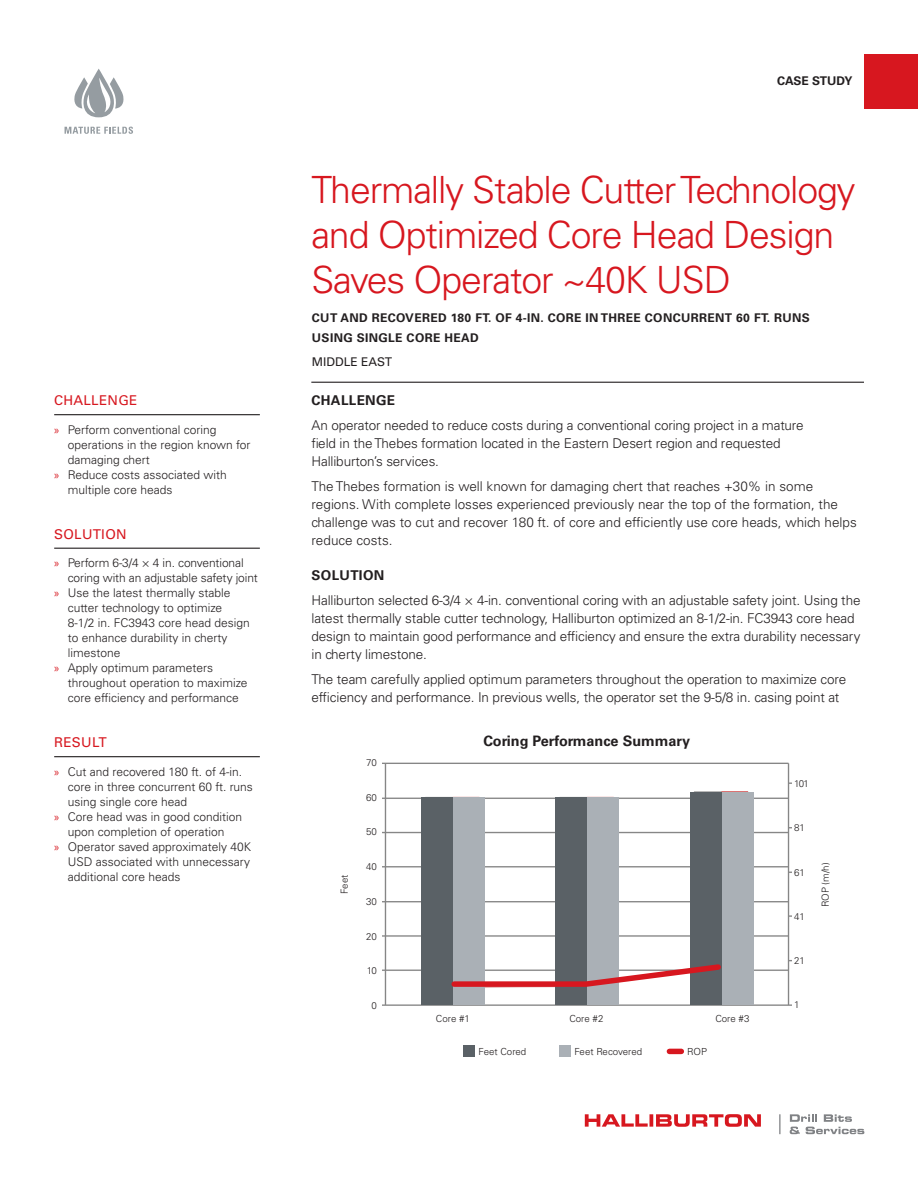
<style>
.page{position:relative;width:918px;height:1188px;background:#fff}
.page>*{position:absolute;margin:0;border:0;box-sizing:border-box;transform-origin:0 0}
.Case_Study_Title{font:300 37.5px/45px "Univers LT Std";letter-spacing:-.03em;color:#d7171f}
.Body{font:700 14.4px "Univers LT Std";color:#231f20}
.Body-2{font:300 13.5px/18px "Univers LT Std";letter-spacing:-.01em;color:#231f20}
.Sidebar_Header_With_Line{font:13.5px "Univers LT Std";letter-spacing:.02em;color:#d7171f}
.Body_Header{font:700 13.5px "Univers LT Std";letter-spacing:.025em;color:#231f20}
.t1{font:300 12px/15px "Univers LT Std";color:#231f20}
.Subhead{font:700 12px "Univers LT Std";letter-spacing:.03em;color:#231f20}
.Case_Study_Title-2{font:12px "Univers LT Std";color:#231f20}
.Subhead-2{font:700 12px "Univers LT Std";color:#231f20}
.Case_Study_Top_Right{font:300 9.75px "Univers LT Std";color:#231f20}
.s1{font-family:"Myriad Pro";font-weight:400;color:#d7171f}
</style>
<div class="page">
<hr style="left:311px;top:382px;width:553px;height:1px;background:#231f20">
<hr style="left:54px;top:414px;width:206px;height:1px;background:#231f20">
<hr style="left:54px;top:548px;width:206px;height:1px;background:#231f20">
<hr style="left:54px;top:756px;width:206px;height:1px;background:#231f20">
<img style="left:382px;top:762px;width:409px;height:244px">
<div style="left:421px;top:797px;width:32px;height:207px;background:#5a6166"></div>
<div style="left:463px;top:1045px;width:12px;height:12px;background:#5a6166"></div>
<div style="left:559px;top:1045px;width:11px;height:12px;background:#aab0b6"></div>
<div style="left:453px;top:797px;width:32px;height:207px;background:#aab0b6"></div>
<div style="left:587px;top:797px;width:32px;height:207px;background:#aab0b6"></div>
<div style="left:722px;top:792px;width:32px;height:212px;background:#aab0b6"></div>
<div style="left:555px;top:797px;width:32px;height:207px;background:#5a6166"></div>
<div style="left:690px;top:792px;width:32px;height:212px;background:#5a6166"></div>
<svg style="left:451px;top:961px;width:270px;height:29px"></svg>
<div style="left:669px;top:1049px;width:12px;height:5px;background:#d7171f"></div>
<div style="left:864px;top:54px;width:54px;height:55px;background:#d7171f"></div>
<svg style="left:65px;top:127px;width:68px;height:7px"></svg>
<svg style="left:74px;top:69px;width:50px;height:48px"></svg>
<svg style="left:585px;top:1114px;width:176px;height:13px"></svg>
<svg style="left:790px;top:1114px;width:74px;height:20px"></svg>
<hr style="left:779px;top:1114px;width:2px;height:20px;background:#808285">
<p class="Sidebar_Header_With_Line" style="left:54px;top:393px;width:85px">CHALLENGE</p>
<p class="t1" style="left:68px;top:422px;width:184px;text-indent:-14px"><span class="s1">»</span> Perform conventional coring operations in the region known for damaging chert</p>
<p class="t1" style="left:68px;top:467px;width:161px;text-indent:-14px"><span class="s1">»</span> Reduce costs associated with multiple core heads</p>
<p class="Sidebar_Header_With_Line" style="left:54px;top:526px;width:74px">SOLUTION</p>
<p class="t1" style="left:68px;top:556px;width:192px;text-indent:-14px"><span class="s1">»</span> Perform 6-3/4 × 4 in. conventional coring with an adjustable safety joint</p>
<p class="t1" style="left:68px;top:586px;width:184px;text-indent:-14px"><span class="s1">»</span> Use the latest thermally stable cutter technology to optimize<br>8-1/2 in. FC3943 core head design to enhance durability in cherty limestone</p>
<p class="t1" style="left:68px;top:661px;width:181px;text-indent:-14px"><span class="s1">»</span> Apply optimum parameters throughout operation to maximize core efficiency and performance</p>
<p class="Sidebar_Header_With_Line" style="left:54px;top:735px;width:54px">RESULT</p>
<p class="t1" style="left:68px;top:764px;width:187px;text-indent:-14px"><span class="s1">»</span> Cut and recovered 180 ft. of 4-in. core in three concurrent 60 ft. runs using single core head</p>
<p class="t1" style="left:54px;top:809px;width:190px;text-align:center"><span class="s1">»</span> Core head was in good condition upon completion of operation</p>
<p class="t1" style="left:68px;top:839px;width:185px;text-align:justify;text-indent:-14px"><span class="s1">»</span> Operator saved approximately 40K USD associated with unnecessary additional core heads</p>
<p class="Subhead-2" style="left:777px;top:74px;width:77px">CASE STUDY</p>
<p class="Case_Study_Title" style="left:311px;top:167px;width:546px">Thermally Stable Cutter Technology and Optimized Core Head Design<br>Saves Operator ~40K USD</p>
<p class="Subhead" style="left:312px;top:311px;width:499px">CUT AND RECOVERED 180 FT. OF 4-IN. CORE IN THREE CONCURRENT 60 FT. RUNS</p>
<p class="Subhead" style="left:312px;top:331px;width:168px">USING SINGLE CORE HEAD</p>
<p class="Case_Study_Title-2" style="left:312px;top:355px;width:82px">MIDDLE EAST</p>
<p class="Body_Header" style="left:311px;top:393px;width:85px">CHALLENGE</p>
<p class="Body-2" style="left:311px;top:416px;width:494px">An operator needed to reduce costs during a conventional coring project in a mature field in the Thebes formation located in the Eastern Desert region and requested<br>Halliburton’s services.</p>
<p class="Body-2" style="left:311px;top:477px;width:547px">The Thebes formation is well known for damaging chert that reaches +30% in some regions. With complete losses experienced previously near the top of the formation, the challenge was to cut and recover 180 ft. of core and efficiently use core heads, which helps reduce costs.</p>
<p class="Body_Header" style="left:311px;top:568px;width:74px">SOLUTION</p>
<p class="Body-2" style="left:311px;top:591px;width:551px">Halliburton selected 6-3/4 × 4-in. conventional coring with an adjustable safety joint. Using the latest thermally stable cutter technology, Halliburton optimized an 8-1/2-in. FC3943 core head design to maintain good performance and efficiency and ensure the extra durability necessary in cherty limestone.</p>
<p class="Body-2" style="left:311px;top:670px;width:536px">The team carefully applied optimum parameters throughout the operation to maximize core efficiency and performance. In previous wells, the operator set the 9-5/8 in. casing point at</p>
<p class="Case_Study_Top_Right" style="left:339px;top:894px;width:21px;rotate:-90deg">Feet</p>
<p class="Case_Study_Top_Right" style="left:366px;top:757px;width:12px">70</p>
<p class="Case_Study_Top_Right" style="left:366px;top:791px;width:12px">60</p>
<p class="Case_Study_Top_Right" style="left:366px;top:826px;width:12px">50</p>
<p class="Case_Study_Top_Right" style="left:366px;top:861px;width:12px">40</p>
<p class="Case_Study_Top_Right" style="left:366px;top:896px;width:12px">30</p>
<p class="Case_Study_Top_Right" style="left:366px;top:930px;width:12px">20</p>
<p class="Case_Study_Top_Right" style="left:367px;top:965px;width:12px">10</p>
<p class="Case_Study_Top_Right" style="left:371px;top:1000px;width:7px">0</p>
<p class="Body" style="left:483px;top:732px;width:208px">Coring Performance Summary</p>
<p class="Case_Study_Top_Right" style="left:436px;top:1013px;width:36px">Core #1</p>
<p class="Case_Study_Top_Right" style="left:569px;top:1013px;width:36px">Core #2</p>
<p class="Case_Study_Top_Right" style="left:715px;top:1013px;width:36px">Core #3</p>
<p class="Case_Study_Top_Right" style="left:479px;top:1045px;width:49px">Feet Cored</p>
<p class="Case_Study_Top_Right" style="left:575px;top:1045px;width:69px">Feet Recovered</p>
<p class="Case_Study_Top_Right" style="left:687px;top:1045px;width:21px">ROP</p>
<p class="Case_Study_Top_Right" style="left:794px;top:778px;width:16px">101</p>
<p class="Case_Study_Top_Right" style="left:794px;top:822px;width:12px">81</p>
<p class="Case_Study_Top_Right" style="left:794px;top:866px;width:12px">61</p>
<p class="Case_Study_Top_Right" style="left:794px;top:911px;width:12px">41</p>
<p class="Case_Study_Top_Right" style="left:794px;top:955px;width:12px">21</p>
<p class="Case_Study_Top_Right" style="left:794px;top:999px;width:7px">1</p>
<p class="Case_Study_Top_Right" style="left:820px;top:907px;width:46px;rotate:-90deg">ROP (m/h)</p>
</div>
